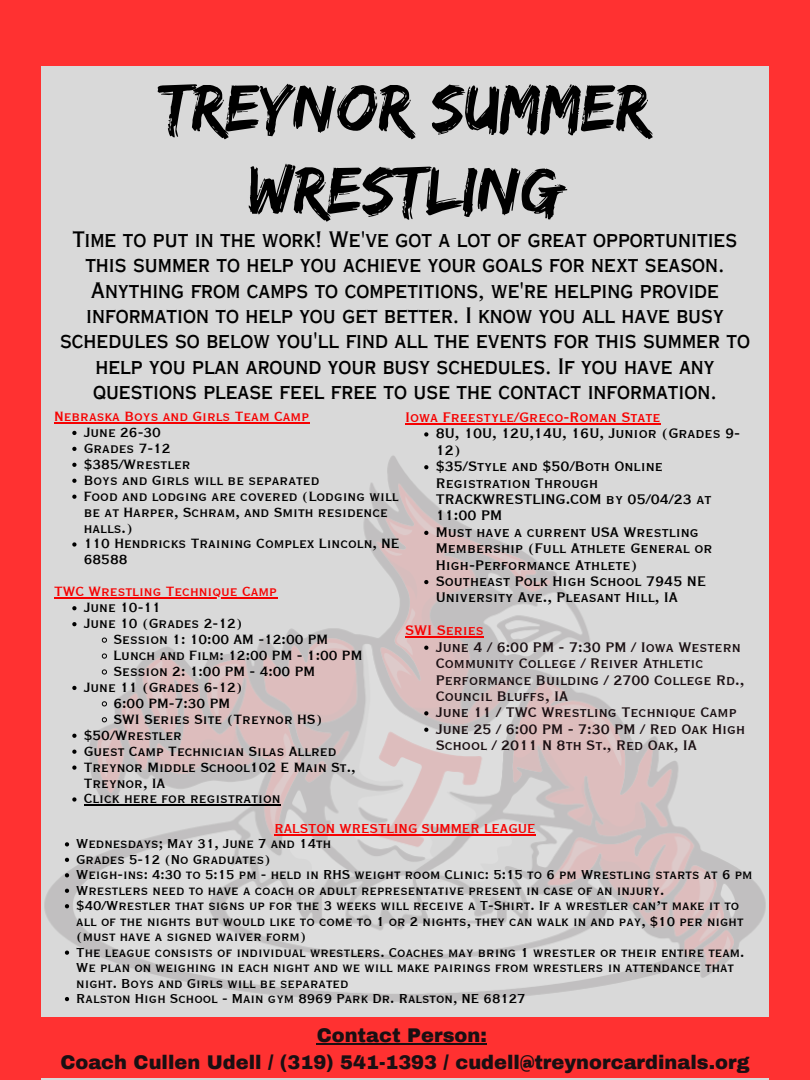
<style>
.page{position:relative;width:810px;height:1080px;background:#ff3131}
.page>*{position:absolute;margin:0;border:0;box-sizing:border-box;transform-origin:0 0}
.t1{font:68.75px/82.3px "Edo";color:#000;text-align:center}
.t2{font:21.25px/25.3px "Copperplate Gothic LT Pro 30 AB";color:#000;text-align:center}
.t3{font:900 19.38px/26.8px "Archivo";color:#1a0f12;text-align:center}
.t4{font:18.12px/16.4px "Copperplate Gothic LT Pro 30 BC";color:#000}
.t5{font:18.12px/16.4px "Copperplate Gothic LT Pro 30 BC";color:#1a0f12}
.t6{font:18.12px "Copperplate Gothic LT Pro 30 BC";color:#f60101}
.t7{font:17.5px/15.9px "Copperplate Gothic LT Pro 30 BC";color:#000}
.t8{font:17.5px "Copperplate Gothic LT Pro 30 BC";color:#f60101}
.t9{font:16.88px/15.5px "Copperplate Gothic LT Pro 30 BC";color:#000}
.t10{font:16.88px "Copperplate Gothic LT Pro 30 BC";color:#f60101}
</style>
<div class="page">
<div style="left:41px;top:66px;width:728px;height:1013px;background:#d9d9d9"></div>
<img style="left:41px;top:455px;width:728px;height:563px">
<div style="left:0;top:1018px;width:809px;height:60px;background:#ff3131"></div>
<hr style="left:317px;top:1043px;width:170px;height:2px;background:#1a0f12">
<svg style="left:72px;top:431px;width:5px;height:4px"></svg>
<svg style="left:72px;top:447px;width:5px;height:4px"></svg>
<svg style="left:72px;top:463px;width:5px;height:4px"></svg>
<svg style="left:72px;top:479px;width:5px;height:4px"></svg>
<svg style="left:72px;top:495px;width:5px;height:4px"></svg>
<svg style="left:72px;top:542px;width:5px;height:5px"></svg>
<svg style="left:72px;top:606px;width:5px;height:4px"></svg>
<svg style="left:72px;top:622px;width:5px;height:4px"></svg>
<svg style="left:102px;top:637px;width:5px;height:6px"></svg>
<svg style="left:102px;top:653px;width:5px;height:6px"></svg>
<svg style="left:102px;top:669px;width:5px;height:6px"></svg>
<svg style="left:72px;top:686px;width:5px;height:4px"></svg>
<svg style="left:102px;top:701px;width:5px;height:6px"></svg>
<svg style="left:102px;top:717px;width:5px;height:5px"></svg>
<svg style="left:72px;top:734px;width:5px;height:4px"></svg>
<svg style="left:72px;top:750px;width:5px;height:4px"></svg>
<svg style="left:72px;top:766px;width:5px;height:4px"></svg>
<svg style="left:72px;top:797px;width:5px;height:5px"></svg>
<hr style="left:84px;top:804px;width:197px;height:2px;background:#000">
<hr style="left:54px;top:422px;width:255px;height:1px;background:#f60101">
<hr style="left:54px;top:597px;width:223px;height:2px;background:#f60101">
<svg style="left:424px;top:432px;width:4px;height:5px"></svg>
<svg style="left:424px;top:465px;width:4px;height:4px"></svg>
<svg style="left:424px;top:531px;width:4px;height:4px"></svg>
<svg style="left:424px;top:580px;width:4px;height:4px"></svg>
<svg style="left:424px;top:646px;width:4px;height:4px"></svg>
<svg style="left:424px;top:711px;width:4px;height:4px"></svg>
<svg style="left:424px;top:728px;width:4px;height:4px"></svg>
<hr style="left:405px;top:423px;width:256px;height:1px;background:#f60101">
<hr style="left:405px;top:636px;width:79px;height:2px;background:#f60101">
<svg style="left:65px;top:842px;width:4px;height:4px"></svg>
<svg style="left:65px;top:858px;width:4px;height:4px"></svg>
<svg style="left:65px;top:873px;width:4px;height:4px"></svg>
<svg style="left:65px;top:889px;width:4px;height:4px"></svg>
<svg style="left:65px;top:904px;width:4px;height:4px"></svg>
<svg style="left:65px;top:951px;width:4px;height:4px"></svg>
<svg style="left:65px;top:997px;width:4px;height:4px"></svg>
<hr style="left:274px;top:834px;width:262px;height:1px;background:#f60101">
<h1 class="t1" style="left:160px;top:65px;width:491px">TREYNOR SUMMER<br>WRESTLING</h1>
<p class="t2" style="left:60px;top:230px;width:691px">Time to put in the work! We've got a lot of great opportunities this summer to help you achieve your goals for next season.<br>Anything from camps to competitions, we're helping provide information to help you get better. I know you all have busy schedules so below you'll find all the events for this summer to help you plan around your busy schedules. If you have any questions please feel free to use the contact information.</p>
<p class="t7" style="left:84px;top:425px;width:317px">June 26-30<br>Grades 7-12<br>$385/Wrestler<br>Boys and Girls will be separated<br>Food and lodging are covered (Lodging will be at Harper, Schram, and Smith residence halls.)<br>110 Hendricks Training Complex Lincoln, NE<br>68588</p>
<p class="t7" style="left:84px;top:600px;width:79px">June 10-11</p>
<p class="t7" style="left:84px;top:616px;width:160px">June 10 (Grades 2-12)</p>
<p class="t7" style="left:114px;top:632px;width:216px">Session 1: 10:00 AM -12:00 PM</p>
<p class="t7" style="left:114px;top:648px;width:250px">Lunch and Film: 12:00 PM - 1:00 PM</p>
<p class="t7" style="left:114px;top:664px;width:203px">Session 2: 1:00 PM - 4:00 PM</p>
<p class="t7" style="left:84px;top:680px;width:160px">June 11 (Grades 6-12)</p>
<p class="t7" style="left:114px;top:696px;width:118px">6:00 PM-7:30 PM</p>
<p class="t7" style="left:114px;top:712px;width:210px">SWI Series Site (Treynor HS)</p>
<p class="t7" style="left:84px;top:728px;width:100px">$50/Wrestler</p>
<p class="t7" style="left:84px;top:744px;width:254px">Guest Camp Technician Silas Allred</p>
<p class="t7" style="left:84px;top:760px;width:273px">Treynor Middle School102 E Main St.,</p>
<p class="t7" style="left:84px;top:776px;width:83px">Treynor, IA</p>
<p class="t7" style="left:84px;top:792px;width:198px">Click here for registration</p>
<p class="t8" style="left:54px;top:408px;width:257px">Nebraska Boys and Girls Team Camp</p>
<p class="t6" style="left:405px;top:409px;width:257px">Iowa Freestyle/Greco-Roman State</p>
<p class="t4" style="left:436px;top:426px;width:306px">8U, 10U, 12U,14U, 16U, Junior (Grades 9-<br>12)<br>$35/Style and $50/Both Online<br>Registration Through<br>TRACKWRESTLING.COM by 05/04/23 at<br>11:00 PM<br>Must have a current USA Wrestling<br>Membership (Full Athlete General or<br>High-Performance Athlete)<br>Southeast Polk High School 7945 NE<br>University Ave., Pleasant Hill, IA</p>
<p class="t5" style="left:436px;top:639px;width:311px">June 4 / 6:00 PM - 7:30 PM / Iowa Western Community College / Reiver Athletic Performance Building / 2700 College Rd., Council Bluffs, IA<br>June 11 / TWC Wrestling Technique Camp June 25 / 6:00 PM - 7:30 PM / Red Oak High School / 2011 N 8th St., Red Oak, IA</p>
<p class="t8" style="left:54px;top:584px;width:225px">TWC Wrestling Technique Camp</p>
<p class="t6" style="left:405px;top:622px;width:81px">SWI Series</p>
<p class="t10" style="left:274px;top:821px;width:263px">RALSTON WRESTLING SUMMER LEAGUE</p>
<p class="t9" style="left:76px;top:837px;width:678px">Wednesdays; May 31, June 7 and 14th<br>Grades 5-12 (No Graduates)<br>Weigh-ins: 4:30 to 5:15 pm - held in RHS weight room Clinic: 5:15 to 6 pm Wrestling starts at 6 pm Wrestlers need to have a coach or adult representative present in case of an injury. $40/Wrestler that signs up for the 3 weeks will receive a T-Shirt. If a wrestler can’t make it to all of the nights but would like to come to 1 or 2 nights, they can walk in and pay, $10 per night (must have a signed waiver form)<br>The league consists of individual wrestlers. Coaches may bring 1 wrestler or their entire team.<br>We plan on weighing in each night and we will make pairings from wrestlers in attendance that night. Boys and Girls will be separated<br>Ralston High School - Main gym 8969 Park Dr. Ralston, NE 68127</p>
<p class="t3" style="left:60px;top:1022px;width:691px">Contact Person:<br>Coach Cullen Udell / (319) 541-1393 / cudell@treynorcardinals.org</p>
</div>
